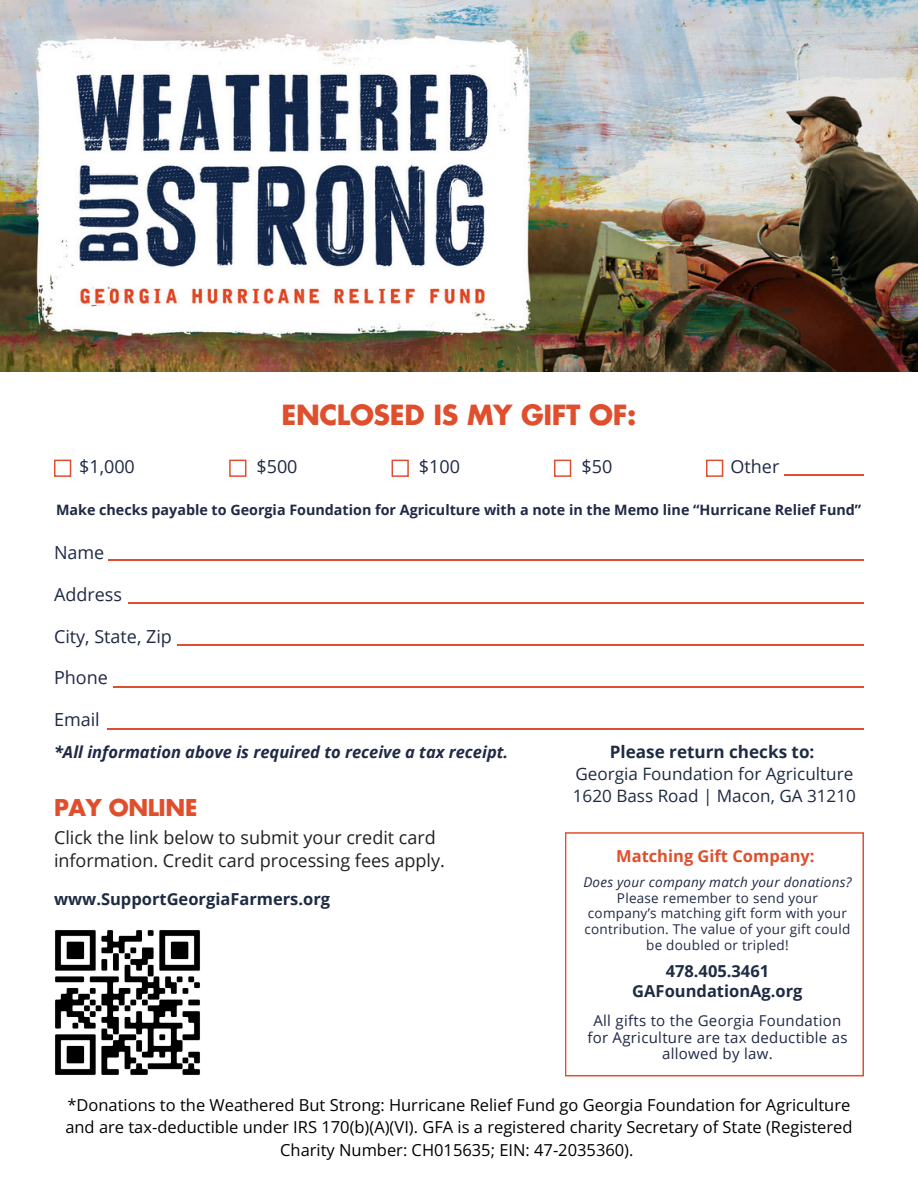
<style>
.page{position:relative;width:918px;height:1188px;background:#fff}
.page>*{position:absolute;margin:0;border:0;box-sizing:border-box;transform-origin:0 0}
.t1{font:700 27px "Futura";letter-spacing:-.01em;color:#df4f2d}
.t2{font:700 22.5px "Futura";letter-spacing:-.015em;color:#df4f2d}
.t3{font:18px/22.5px "Open Sans";color:#231f20}
.t4{font:18px "Open Sans";color:#202945}
.t5{font:17.1px/22px "Open Sans";color:#1e2b43;text-align:center}
.t6{font:16.5px/22.5px "Open Sans";color:#000;text-align:center}
.t7{font:700 16.5px/20.2px "Open Sans";color:#1e2b43;text-align:center}
.t8{font:italic 700 16.5px "Open Sans";color:#202945}
.t9{font:700 16.5px "Open Sans";color:#df4f2d}
.t10{font:15px/16.8px "Open Sans";letter-spacing:.02em;color:#202945;text-align:center}
.t11{font:700 14.25px "Open Sans";color:#202945}
.t12{font:13.5px/15.8px "Open Sans";letter-spacing:.02em;color:#202945;text-align:center}
.s1{font-weight:700}
.s2{font-style:italic}
</style>
<div class="page">
<img style="left:0;top:0;width:918px;height:371px">
<hr style="left:107px;top:728px;width:757px;height:2px;background:#df4f2d">
<hr style="left:109px;top:560px;width:755px;height:1px;background:#df4f2d">
<hr style="left:113px;top:686px;width:751px;height:2px;background:#df4f2d">
<hr style="left:129px;top:602px;width:735px;height:1px;background:#df4f2d">
<hr style="left:177px;top:644px;width:687px;height:1px;background:#df4f2d">
<svg style="left:54px;top:460px;width:17px;height:17px"></svg>
<svg style="left:229px;top:460px;width:17px;height:17px"></svg>
<svg style="left:392px;top:460px;width:17px;height:17px"></svg>
<svg style="left:554px;top:460px;width:17px;height:17px"></svg>
<svg style="left:706px;top:460px;width:17px;height:17px"></svg>
<hr style="left:784px;top:474px;width:80px;height:1px;background:#df4f2d">
<img style="left:55px;top:930px;width:145px;height:145px">
<svg style="left:565px;top:832px;width:299px;height:244px"></svg>
<h1 class="t1" style="left:281px;top:403px;width:357px">ENCLOSED IS MY GIFT OF:</h1>
<h3 class="t4" style="left:79px;top:454px;width:57px">$1,000</h3>
<h3 class="t4" style="left:256px;top:454px;width:43px">$500</h3>
<h2 class="t4" style="left:419px;top:454px;width:43px">$100</h2>
<h3 class="t4" style="left:581px;top:454px;width:32px">$50</h3>
<h2 class="t4" style="left:731px;top:454px;width:50px">Other</h2>
<h3 class="t11" style="left:56px;top:500px;width:807px">Make checks payable to Georgia Foundation for Agriculture with a note in the Memo line “Hurricane Relief Fund”</h3>
<h3 class="t4" style="left:54px;top:540px;width:52px">Name</h3>
<h3 class="t4" style="left:54px;top:582px;width:70px">Address</h3>
<h3 class="t4" style="left:54px;top:623px;width:119px">City, State, Zip</h3>
<h3 class="t4" style="left:54px;top:665px;width:55px">Phone</h3>
<h3 class="t4" style="left:54px;top:707px;width:47px">Email</h3>
<h4 class="t8" style="left:54px;top:741px;width:456px">*All information above is required to receive a tax receipt.</h4>
<h3 class="t2" style="left:54px;top:798px;width:145px">PAY ONLINE</h3>
<h3 class="t3" style="left:54px;top:826px;width:392px">Click the link below to submit your credit card information. Credit card processing fees apply.</h3>
<h3 class="t7" style="left:54px;top:888px;width:278px">www.SupportGeorgiaFarmers.org</h3>
<h3 class="t5" style="left:573px;top:741px;width:285px"><span class="s1">Please return checks to:<br></span>Georgia Foundation for Agriculture<br>1620 Bass Road | Macon, GA 31210</h3>
<h2 class="t9" style="left:616px;top:844px;width:200px">Matching Gift Company:</h2>
<h3 class="t12" style="left:583px;top:874px;width:270px"><span class="s2">Does your company match your donations?<br></span>Please remember to send your company’s matching gift form with your contribution. The value of your gift could be doubled or tripled!</h3>
<h5 class="t7" style="left:632px;top:961px;width:172px">478.405.3461<br>GAFoundationAg.org</h5>
<p class="t10" style="left:587px;top:1011px;width:262px">All gifts to the Georgia Foundation for Agriculture are tax deductible as allowed by law.</p>
<h2 class="t6" style="left:65px;top:1093px;width:789px">*Donations to the Weathered But Strong: Hurricane Relief Fund go Georgia Foundation for Agriculture and are tax-deductible under IRS 170(b)(A)(VI). GFA is a registered charity Secretary of State (Registered<br>Charity Number: CH015635; EIN: 47-2035360).</h2>
</div>
